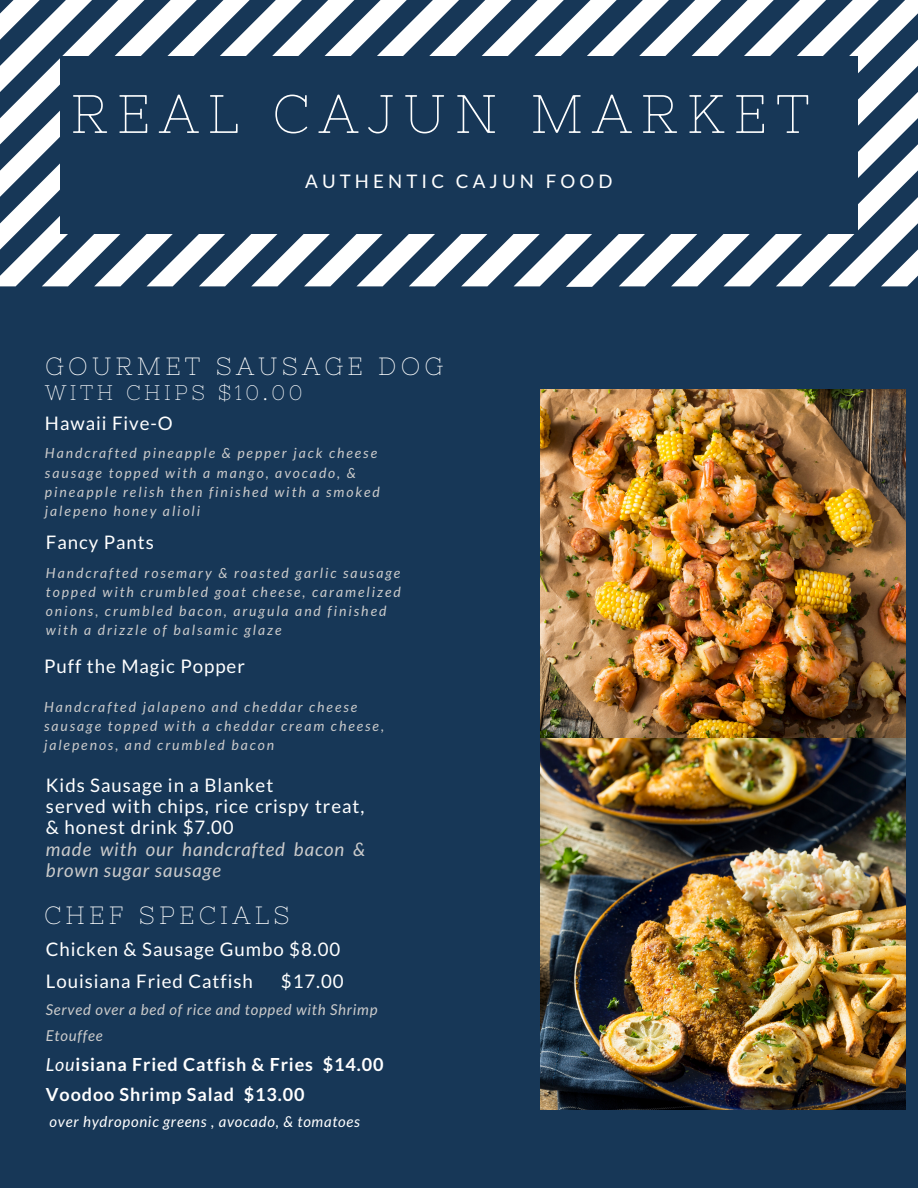
<style>
.page{position:relative;width:918px;height:1188px;background:#173757}
.page>*{position:absolute;margin:0;border:0;box-sizing:border-box;transform-origin:0 0}
.t1{font:54px "Nixie One";letter-spacing:.17em;color:#fff}
.t2{font:24.9px "Nixie One";letter-spacing:.17em;color:#fff}
.t3{font:21px "Nixie One";letter-spacing:.17em;color:#fff}
.t4{font:18.75px/21.3px "Lato";letter-spacing:.05em;color:#fff}
.t5{font:italic 18.75px/21.3px "Lato";letter-spacing:.05em;color:#cbcbcb}
.t6{font:18.75px "Lato";letter-spacing:.22em;color:#fff}
.t7{font:700 18px/30.3px "Lato";letter-spacing:.05em;color:#fff}
.t8{font:italic 15px/25.8px "Lato";letter-spacing:.05em;color:#cbcbcb}
.t9{font:italic 15px "Lato";letter-spacing:.05em;color:#fff}
.t10{font:italic 13.95px/19.2px "Lato";letter-spacing:.14em;color:#cbcbcb}
.s1{font-weight:400;font-style:italic}
</style>
<div class="page">
<svg style="left:0;top:0;width:918px;height:287px"></svg>
<div style="left:60px;top:56px;width:798px;height:178px;background:#173757"></div>
<img style="left:540px;top:389px;width:366px;height:720px">
<h1 class="t1" style="left:71px;top:83px;width:740px">REAL CAJUN MARKET</h1>
<h3 class="t6" style="left:305px;top:169px;width:309px">AUTHENTIC CAJUN FOOD</h3>
<h2 class="t2" style="left:45px;top:352px;width:400px">GOURMET SAUSAGE DOG</h2>
<h3 class="t3" style="left:45px;top:380px;width:259px">WITH CHIPS $10.00</h3>
<h3 class="t4" style="left:45px;top:412px;width:129px">Hawaii Five-O</h3>
<p class="t10" style="left:45px;top:443px;width:336px">Handcrafted pineapple &amp; pepper jack cheese sausage topped with a mango, avocado, &amp; pineapple relish then finished with a smoked jalepeno honey alioli</p>
<h3 class="t4" style="left:46px;top:531px;width:109px">Fancy Pants</h3>
<p class="t10" style="left:46px;top:563px;width:356px">Handcrafted rosemary &amp; roasted garlic sausage topped with crumbled goat cheese, caramelized onions, crumbled bacon, arugula and finished with a drizzle of balsamic glaze</p>
<h3 class="t4" style="left:44px;top:655px;width:202px">Puff the Magic Popper</h3>
<p class="t10" style="left:44px;top:697px;width:341px">Handcrafted jalapeno and cheddar cheese sausage topped with a cheddar cream cheese, jalepenos, and crumbled bacon</p>
<h3 class="t4" style="left:46px;top:774px;width:320px">Kids Sausage in a Blanket<br>served with chips, rice crispy treat, &amp; honest drink $7.00</h3>
<h3 class="t5" style="left:46px;top:838px;width:321px">made with our handcrafted bacon &amp; brown sugar sausage</h3>
<h2 class="t2" style="left:44px;top:901px;width:247px">CHEF SPECIALS</h2>
<h3 class="t4" style="left:46px;top:933px;width:296px;line-height:31.5px">Chicken &amp; Sausage Gumbo $8.00<br>Louisiana Fried Catfish</h3>
<h3 class="t4" style="left:281px;top:970px;width:64px">$17.00</h3>
<p class="t8" style="left:46px;top:996px;width:333px">Served over a bed of rice and topped with Shrimp<br>Etouffee</p>
<p class="t7" style="left:46px;top:1049px;width:339px"><span class="s1">Lou</span>isiana Fried Catfish &amp; Fries $14.00<br>Voodoo Shrimp Salad $13.00</p>
<p class="t9" style="left:50px;top:1112px;width:312px">over hydroponic greens , avocado, &amp; tomatoes</p>
</div>
